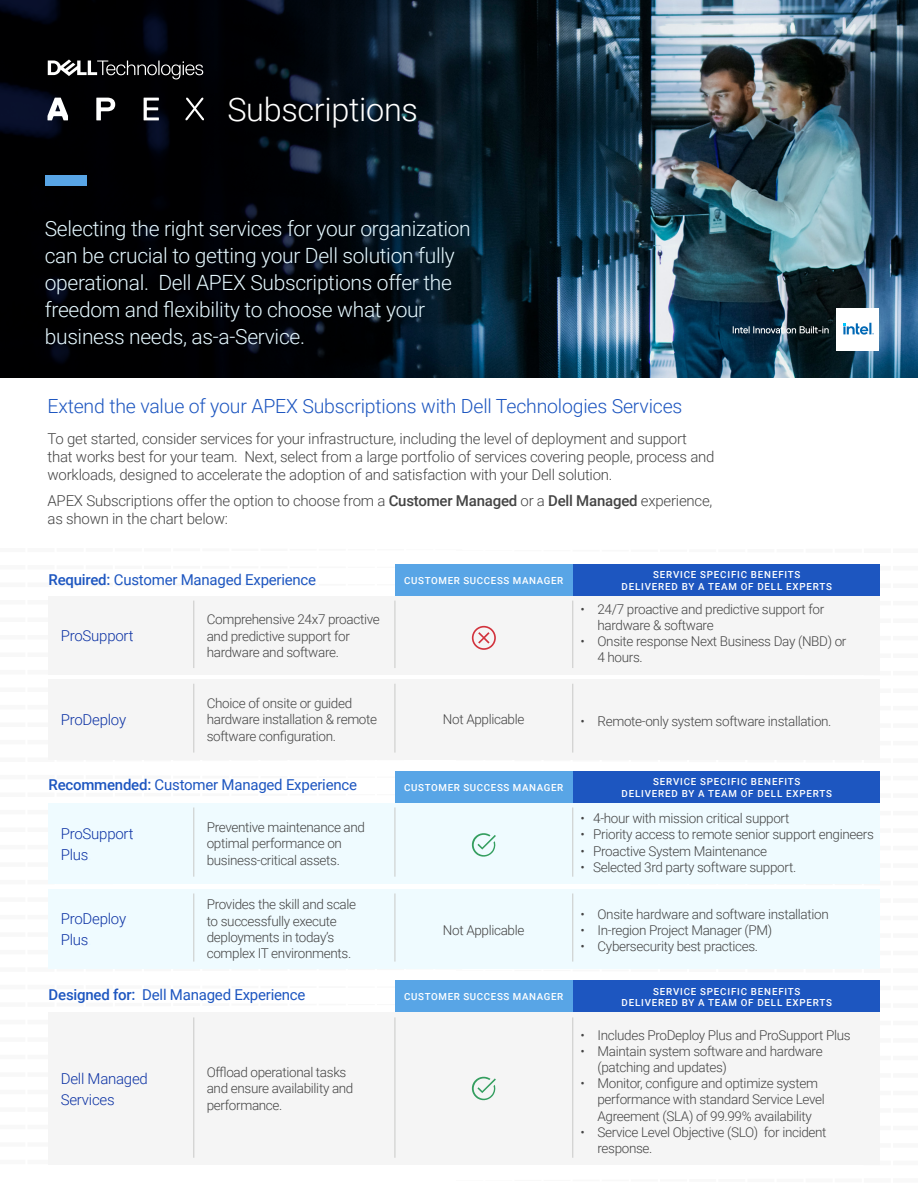
<style>
.page{position:relative;width:918px;height:1188px;background:#fff}
.page>*{position:absolute;margin:0;border:0;box-sizing:border-box;transform-origin:0 0}
.t1{font:300 32.4px "Roboto";letter-spacing:-.01em;color:#fff}
.t2{font:300 21px/27px "Roboto";letter-spacing:-.015em;color:#e5f8ff}
.t3{font:300 19.5px "Roboto";letter-spacing:-.01em;color:#1d56c0}
.t4{font:300 15px/18px "Roboto";letter-spacing:-.015em;color:#444}
.t5{font:15px "Roboto";letter-spacing:-.015em;color:#1d56c0}
.t6{font:300 15px/21px "Roboto";letter-spacing:-.015em;color:#0c32a4}
.t7{font:300 13.5px/16.2px "Roboto";letter-spacing:-.025em;color:#444}
.t8{font:500 9.75px/11.7px "Roboto";letter-spacing:.085em;color:#fff;text-align:center}
.t9{font:500 9.75px "Roboto";letter-spacing:.065em;color:#fff}
.s1{color:#fff}
.s2{font-weight:500}
.s3{color:#eee}
.s4{color:#e5f8ff}
</style>
<div class="page">
<img style="left:665px;top:0;width:253px;height:378px">
<svg style="left:0;top:0;width:665px;height:378px;background:#0a161f"></svg>
<svg style="left:48px;top:60px;width:155px;height:19px;background:#414142"></svg>
<svg style="left:48px;top:98px;width:20px;height:22px"></svg>
<svg style="left:96px;top:98px;width:19px;height:22px"></svg>
<svg style="left:144px;top:98px;width:15px;height:22px"></svg>
<svg style="left:185px;top:98px;width:19px;height:22px"></svg>
<svg style="left:733px;top:326px;width:96px;height:7px"></svg>
<div style="left:837px;top:308px;width:42px;height:42px;background:#fff"></div>
<svg style="left:843px;top:323px;width:31px;height:12px"></svg>
<div style="left:573px;top:564px;width:307px;height:33px;background:#1d56c0"></div>
<div style="left:395px;top:564px;width:177px;height:33px;background:#58a5e6"></div>
<div style="left:49px;top:596px;width:831px;height:79px;background:#f5f5f5"></div>
<hr style="left:395px;top:601px;width:1px;height:67px;background:#c8c9c7">
<hr style="left:193px;top:601px;width:1px;height:67px;background:#c8c9c7">
<hr style="left:572px;top:601px;width:1px;height:67px;background:#c8c9c7">
<svg style="left:472px;top:626px;width:24px;height:24px"></svg>
<div style="left:49px;top:679px;width:831px;height:81px;background:#f5f5f5"></div>
<hr style="left:395px;top:684px;width:1px;height:69px;background:#c8c9c7">
<hr style="left:193px;top:684px;width:1px;height:69px;background:#c8c9c7">
<hr style="left:572px;top:684px;width:1px;height:69px;background:#c8c9c7">
<div style="left:573px;top:771px;width:307px;height:32px;background:#1d56c0"></div>
<div style="left:395px;top:771px;width:177px;height:32px;background:#58a5e6"></div>
<div style="left:49px;top:803px;width:831px;height:81px;background:#effbff"></div>
<hr style="left:395px;top:808px;width:1px;height:69px;background:#c8c9c7">
<hr style="left:193px;top:808px;width:1px;height:69px;background:#c8c9c7">
<hr style="left:572px;top:808px;width:1px;height:69px;background:#c8c9c7">
<div style="left:49px;top:889px;width:831px;height:80px;background:#effbff"></div>
<hr style="left:395px;top:893px;width:1px;height:69px;background:#c8c9c7">
<hr style="left:193px;top:893px;width:1px;height:69px;background:#c8c9c7">
<hr style="left:572px;top:893px;width:1px;height:69px;background:#c8c9c7">
<svg style="left:471px;top:833px;width:25px;height:24px"></svg>
<div style="left:573px;top:981px;width:307px;height:32px;background:#1d56c0"></div>
<div style="left:395px;top:981px;width:177px;height:32px;background:#58a5e6"></div>
<div style="left:49px;top:1013px;width:831px;height:152px;background:#f5f5f5"></div>
<hr style="left:395px;top:1017px;width:1px;height:141px;background:#c8c9c7">
<hr style="left:193px;top:1017px;width:1px;height:141px;background:#c8c9c7">
<hr style="left:572px;top:1017px;width:1px;height:141px;background:#c8c9c7">
<svg style="left:471px;top:1076px;width:25px;height:25px"></svg>
<div style="left:45px;top:176px;width:41px;height:10px;background:#58a5e6"></div>
<p class="t1" style="left:227px;top:86px;width:192px">Subscriptions</p>
<p class="t2" style="left:45px;top:214px;width:428px">Selecting the right services for your organization can be crucial to getting your Dell solution fully operational. Dell APEX Subscriptions offer the freedom and flexibility to choose what your business needs, as-a-Service.</p>
<p class="t3" style="left:48px;top:392px;width:641px">Extend the value of your APEX Subscriptions with Dell Technologies Services<span class="s1">.</span></p>
<p class="t4" style="left:48px;top:429px;width:668px">To get started, consider services for your infrastructure, including the level of deployment and support that works best for your team. Next, select from a large portfolio of services covering people, process and workloads, designed to accelerate the adoption of and satisfaction with your Dell solution.</p>
<p class="t4" style="left:48px;top:492px;width:666px">APEX Subscriptions offer the option to choose from a <span class="s2">Customer Managed</span> or a <span class="s2">Dell Managed</span> experience, as shown in the chart below:</p>
<p class="t5" style="left:49px;top:569px;width:269px"><span class="s2">Required:</span> Customer Managed Experience</p>
<p class="t6" style="left:61px;top:625px;width:78px">ProSupport<span class="s3">.</span></p>
<p class="t6" style="left:61px;top:709px;width:69px">ProDeploy<span class="s3">.</span></p>
<p class="t7" style="left:207px;top:611px;width:175px">Comprehensive 24x7 proactive and predictive support for hardware and software.</p>
<p class="t7" style="left:207px;top:695px;width:172px">Choice of onsite or guided hardware installation &amp; remote software configuration.</p>
<p class="t9" style="left:404px;top:574px;width:161px">CUSTOMER SUCCESS MANAGER</p>
<p class="t8" style="left:622px;top:569px;width:212px">SERVICE SPECIFIC BENEFITS<br>DELIVERED BY A TEAM OF DELL EXPERTS</p>
<p class="t7" style="left:598px;top:600px;width:228px;text-indent:-17px">• 24/7 proactive and predictive support for hardware &amp; software</p>
<p class="t7" style="left:598px;top:633px;width:250px;text-indent:-17px">• Onsite response Next Business Day (NBD) or<br>4 hours.</p>
<p class="t7" style="left:443px;top:711px;width:83px">Not Applicable</p>
<p class="t7" style="left:580px;top:712px;width:253px">• Remote-only system software installation.</p>
<p class="t5" style="left:49px;top:774px;width:321px"><span class="s2">Recommended:</span> Customer Managed Experience<span class="s1">s.</span></p>
<p class="t8" style="left:622px;top:775px;width:212px">SERVICE SPECIFIC BENEFITS<br>DELIVERED BY A TEAM OF DELL EXPERTS</p>
<p class="t9" style="left:404px;top:781px;width:161px">CUSTOMER SUCCESS MANAGER</p>
<p class="t6" style="left:61px;top:822px;width:74px">ProSupport<br>Plus<span class="s4">.</span></p>
<p class="t7" style="left:207px;top:819px;width:160px">Preventive maintenance and optimal performance on business-critical assets.</p>
<p class="t7" style="left:580px;top:810px;width:210px">• 4-hour with mission critical support</p>
<p class="t7" style="left:580px;top:826px;width:295px">• Priority access to remote senior support engineers</p>
<p class="t7" style="left:580px;top:843px;width:188px">• Proactive System Maintenance</p>
<p class="t7" style="left:580px;top:859px;width:217px">• Selected 3rd party software support.</p>
<p class="t6" style="left:61px;top:908px;width:67px">ProDeploy<br>Plus<span class="s4">.</span></p>
<p class="t7" style="left:207px;top:896px;width:151px">Provides the skill and scale to successfully execute deployments in today’s complex IT environments.</p>
<p class="t7" style="left:580px;top:905px;width:250px">• Onsite hardware and software installation</p>
<p class="t7" style="left:580px;top:921px;width:193px">• In-region Project Manager (PM)</p>
<p class="t7" style="left:580px;top:938px;width:179px">• Cybersecurity best practices.</p>
<p class="t7" style="left:443px;top:922px;width:83px">Not Applicable</p>
<p class="t5" style="left:49px;top:984px;width:262px"><span class="s2">Designed for:</span> Dell Managed Experience<span class="s1">.</span></p>
<p class="t8" style="left:622px;top:985px;width:212px">SERVICE SPECIFIC BENEFITS<br>DELIVERED BY A TEAM OF DELL EXPERTS</p>
<p class="t9" style="left:404px;top:990px;width:161px">CUSTOMER SUCCESS MANAGER</p>
<p class="t6" style="left:61px;top:1068px;width:89px">Dell Managed<br>Services</p>
<p class="t7" style="left:207px;top:1064px;width:148px">Offload operational tasks and ensure availability and performance.</p>
<p class="t7" style="left:580px;top:1026px;width:272px">• Includes ProDeploy Plus and ProSupport Plus</p>
<p class="t7" style="left:598px;top:1042px;width:227px;text-indent:-17px">• Maintain system software and hardware (patching and updates)</p>
<p class="t7" style="left:598px;top:1075px;width:229px;text-indent:-17px">• Monitor, configure and optimize system performance with standard Service Level<br>Agreement (SLA) of 99.99% availability</p>
<p class="t7" style="left:598px;top:1123px;width:231px;text-indent:-17px">• Service Level Objective (SLO) for incident response.</p>
</div>
